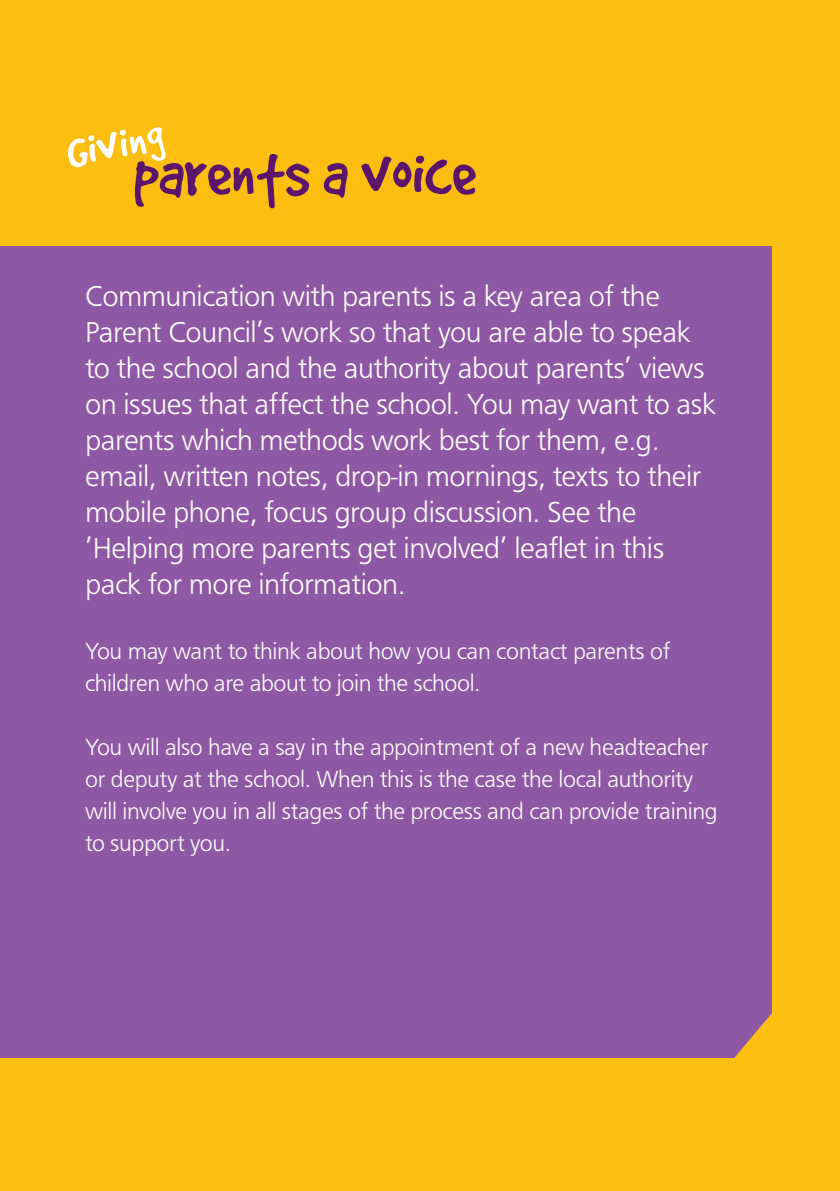
<style>
.page{position:relative;width:840px;height:1191px;background:#fff}
.page>*{position:absolute;margin:0;border:0;box-sizing:border-box;transform-origin:0 0}
.t1{font:71.2px "Good Dog Plain";color:#5b166b}
.t2{font:52px "Good Dog Plain";color:#fff}
.t3{font:300 30px/36px "Frutus T";letter-spacing:-.015em;color:#fff}
.t4{font:300 24px/32px "Frutus T";letter-spacing:-.015em;color:#fff}
.s1{color:#8e58a4}
</style>
<div class="page">
<div style="left:0;top:0;width:839px;height:1191px;background:#fdbe12"></div>
<div style="left:0;top:247px;width:771px;height:811px;background:#8e58a4"></div>
<svg style="left:734px;top:1008px;width:38px;height:50px"></svg>
<p class="t2" style="left:62px;top:128px;width:99px;rotate:-10deg">Giving</p>
<p class="t1" style="left:134px;top:139px;width:343px">parents a voice</p>
<p class="t3" style="left:85px;top:278px;width:632px">Communication with parents is a key area of the Parent Council’s work so that you are able to speak to the school and the authority about parents’ views on issues that affect the school. You may want to ask parents which methods work best for them, e.g. email, written notes, drop-in mornings, texts to their mobile phone, focus group discussion. See the ’Helping more parents get involved’ leaflet in this pack for more information.<span class="s1">n.</span></p>
<p class="t4" style="left:85px;top:634px;width:586px">You may want to think about how you can contact parents of children who are about to join the school.</p>
<p class="t4" style="left:85px;top:730px;width:634px">You will also have a say in the appointment of a new headteacher or deputy at the school. When this is the case the local authority will involve you in all stages of the process and can provide training to support you.</p>
</div>
